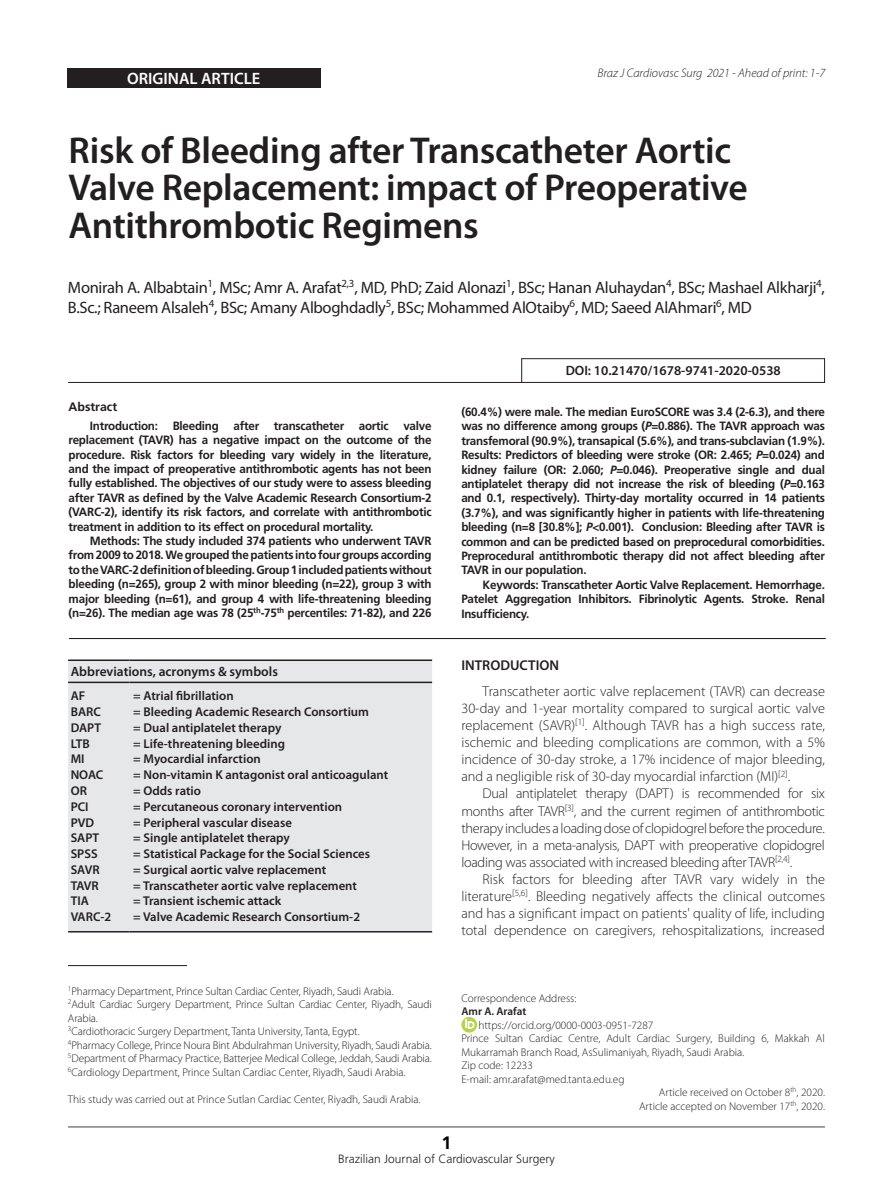
<style>
.page{position:relative;width:893px;height:1191px;background:#fff}
.page>*{position:absolute;margin:0;border:0;box-sizing:border-box;transform-origin:0 0}
.Titulo_1{font:600 37.5px/37.5px "Myriad Pro";letter-spacing:-.01em;color:#231f20}
.t1{font:700 18px "Frutiger";color:#000}
.t2{font:16.5px/19.8px "Myriad Pro";letter-spacing:-.02em;color:#231f20}
.t3{font:600 16.5px "Myriad Pro";color:#fff}
.t4{font:300 14.25px/17.1px "Myriad Pro";color:#231f20;text-align:justify}
.Titulos_2{font:600 14.25px "Myriad Pro";color:#231f20}
.pe_de_pagina{font:600 13.5px "Myriad Pro";color:#231f20}
.t5{font:600 12.75px "Myriad Pro";color:#231f20}
.t6{font:italic 300 12.45px "Myriad Pro";color:#231f20}
.Resumos{font:700 12.3px "Frutiger";color:#231f20}
.abstract{font:700 12px/14.4px "Frutiger";letter-spacing:-.02em;color:#231f20;text-align:justify}
.t7{font:300 12px "Frutiger";color:#231f20}
.pe_de_pagina_2{font:300 11.25px/13.5px "Myriad Pro";letter-spacing:-.005em;color:#231f20}
.orcid{font:300 11.25px "Myriad Pro";color:#231f20}
.Autor_pé_de_pagina{font:600 11.25px "Myriad Pro";letter-spacing:-.005em;color:#231f20}
.s1{font-style:italic}
</style>
<div class="page">
<hr style="left:68px;top:1126px;width:757px;height:1px;background:#3e3e3f">
<div style="left:67px;top:68px;width:254px;height:20px;background:#231f20"></div>
<hr style="left:69px;top:638px;width:757px;height:1px;background:#231f20">
<hr style="left:68px;top:382px;width:757px;height:1px;background:#231f20">
<div style="left:521px;top:358px;width:304px;height:25px;border:1px solid #231f20"></div>
<hr style="left:68px;top:965px;width:119px;height:1px;background:#231f20">
<svg style="left:461px;top:1017px;width:16px;height:15px"></svg>
<svg style="left:466px;top:1019px;width:8px;height:9px"></svg>
<div style="left:68px;top:661px;width:364px;height:270px;background:#e6e7e9"></div>
<hr style="left:68px;top:659px;width:61px;height:2px;background:#231f20">
<hr style="left:129px;top:659px;width:303px;height:2px;background:#231f20">
<hr style="left:68px;top:681px;width:61px;height:2px;background:#231f20">
<hr style="left:129px;top:681px;width:303px;height:2px;background:#231f20">
<hr style="left:68px;top:931px;width:61px;height:1px;background:#231f20">
<hr style="left:129px;top:931px;width:303px;height:1px;background:#231f20">
<p class="t3" style="left:127px;top:69px;width:135px">ORIGINAL ARTICLE</p>
<p class="t6" style="left:597px;top:66px;width:229px">Braz J Cardiovasc Surg 2021 - Ahead of print: 1-7</p>
<p class="Titulo_1" style="left:69px;top:132px;width:681px">Risk of Bleeding after Transcatheter Aortic<br>Valve Replacement: impact of Preoperative<br>Antithrombotic Regimens</p>
<p class="t2" style="left:68px;top:278px;width:758px">Monirah A. Albabtain<sup>1</sup>, MSc; Amr A. Arafat<sup>2,3</sup>, MD, PhD; Zaid Alonazi<sup>1</sup>, BSc; Hanan Aluhaydan<sup>4</sup>, BSc; Mashael Alkharji<sup>4</sup>,<br>B.Sc.; Raneem Alsaleh<sup>4</sup>, BSc; Amany Alboghdadly<sup>5</sup>, BSc; Mohammed AlOtaiby<sup>6</sup>, MD; Saeed AlAhmari<sup>6</sup>, MD</p>
<p class="Resumos" style="left:69px;top:399px;width:50px">Abstract</p>
<p class="abstract" style="left:69px;top:418px;width:364px;text-indent:21px">Introduction: Bleeding after transcatheter aortic valve replacement (TAVR) has a negative impact on the outcome of the procedure. Risk factors for bleeding vary widely in the literature, and the impact of preoperative antithrombotic agents has not been fully established. The objectives of our study were to assess bleeding after TAVR as defined by the Valve Academic Research Consortium-2 (VARC-2), identify its risk factors, and correlate with antithrombotic treatment in addition to its effect on procedural mortality.</p>
<p class="abstract" style="left:69px;top:533px;width:364px;text-indent:21px">Methods: The study included 374 patients who underwent TAVR from 2009 to 2018. We grouped the patients into four groups according to the VARC-2 definition of bleeding. Group 1 included patients without bleeding (n=265), group 2 with minor bleeding (n=22), group 3 with major bleeding (n=61), and group 4 with life-threatening bleeding (n=26). The median age was 78 (25<sup>th</sup>-75<sup>th</sup> percentiles: 71-82), and 226</p>
<p class="pe_de_pagina" style="left:71px;top:664px;width:209px">Abbreviations, acronyms &amp; symbols</p>
<p class="t5" style="left:71px;top:689px;width:16px">AF</p>
<p class="t5" style="left:71px;top:705px;width:32px">BARC</p>
<p class="t5" style="left:71px;top:720px;width:32px">DAPT</p>
<p class="t5" style="left:71px;top:736px;width:21px">LTB</p>
<p class="t5" style="left:71px;top:752px;width:15px">MI</p>
<p class="t5" style="left:71px;top:768px;width:34px">NOAC</p>
<p class="t5" style="left:71px;top:783px;width:18px">OR</p>
<p class="t5" style="left:71px;top:799px;width:19px">PCI</p>
<p class="t5" style="left:71px;top:815px;width:25px">PVD</p>
<p class="t5" style="left:71px;top:831px;width:30px">SAPT</p>
<p class="t5" style="left:71px;top:846px;width:28px">SPSS</p>
<p class="t5" style="left:71px;top:862px;width:30px">SAVR</p>
<p class="t5" style="left:71px;top:878px;width:30px">TAVR</p>
<p class="t5" style="left:71px;top:894px;width:20px">TIA</p>
<p class="t5" style="left:71px;top:909px;width:42px">VARC-2</p>
<p class="t5" style="left:133px;top:689px;width:102px">= Atrial fibrillation</p>
<p class="t5" style="left:133px;top:705px;width:237px">= Bleeding Academic Research Consortium</p>
<p class="t5" style="left:133px;top:720px;width:150px">= Dual antiplatelet therapy</p>
<p class="t5" style="left:133px;top:736px;width:153px">= Life-threatening bleeding</p>
<p class="t5" style="left:133px;top:752px;width:129px">= Myocardial infarction</p>
<p class="t5" style="left:133px;top:768px;width:257px">= Non-vitamin K antagonist oral anticoagulant</p>
<p class="t5" style="left:133px;top:783px;width:69px">= Odds ratio</p>
<p class="t5" style="left:133px;top:799px;width:210px">= Percutaneous coronary intervention</p>
<p class="t5" style="left:133px;top:815px;width:160px">= Peripheral vascular disease</p>
<p class="t5" style="left:133px;top:831px;width:158px">= Single antiplatelet therapy</p>
<p class="t5" style="left:133px;top:846px;width:238px">= Statistical Package for the Social Sciences</p>
<p class="t5" style="left:133px;top:862px;width:194px">= Surgical aortic valve replacement</p>
<p class="t5" style="left:133px;top:878px;width:225px">= Transcatheter aortic valve replacement</p>
<p class="t5" style="left:133px;top:894px;width:150px">= Transient ischemic attack</p>
<p class="t5" style="left:133px;top:909px;width:228px">= Valve Academic Research Consortium-2</p>
<p class="pe_de_pagina_2" style="left:68px;top:984px;width:327px"><sup>1</sup>Pharmacy Department, Prince Sultan Cardiac Center, Riyadh, Saudi Arabia.</p>
<p class="pe_de_pagina_2" style="left:68px;top:997px;width:365px"><sup>2</sup>Adult Cardiac Surgery Department, Prince Sultan Cardiac Center, Riyadh, Saudi<br>Arabia.</p>
<p class="pe_de_pagina_2" style="left:68px;top:1024px;width:293px"><sup>3</sup>Cardiothoracic Surgery Department, Tanta University, Tanta, Egypt.</p>
<p class="pe_de_pagina_2" style="left:68px;top:1038px;width:365px"><sup>4</sup>Pharmacy College, Prince Noura Bint Abdulrahman University, Riyadh, Saudi Arabia.</p>
<p class="pe_de_pagina_2" style="left:68px;top:1051px;width:365px"><sup>5</sup>Department of Pharmacy Practice, Batterjee Medical College, Jeddah, Saudi Arabia.</p>
<p class="pe_de_pagina_2" style="left:68px;top:1065px;width:339px"><sup>6</sup>Cardiology Department, Prince Sultan Cardiac Center, Riyadh, Saudi Arabia.</p>
<p class="pe_de_pagina_2" style="left:68px;top:1092px;width:354px">This study was carried out at Prince Sutlan Cardiac Center, Riyadh, Saudi Arabia.</p>
<p class="pe_de_pagina" style="left:566px;top:363px;width:217px">DOI: 10.21470/1678-9741-2020-0538</p>
<p class="abstract" style="left:461px;top:404px;width:365px">(60.4%) were male. The median EuroSCORE was 3.4 (2-6.3), and there was no difference among groups (<span class="s1">P</span>=0.886). The TAVR approach was transfemoral (90.9%), transapical (5.6%), and trans-subclavian (1.9%).<br>Results: Predictors of bleeding were stroke (OR: 2.465; <span class="s1">P</span>=0.024) and kidney failure (OR: 2.060; <span class="s1">P</span>=0.046). Preoperative single and dual antiplatelet therapy did not increase the risk of bleeding (<span class="s1">P</span>=0.163 and 0.1, respectively). Thirty-day mortality occurred in 14 patients (3.7%), and was significantly higher in patients with life-threatening bleeding (n=8 [30.8%]; <span class="s1">P</span>&lt;0.001). Conclusion: Bleeding after TAVR is common and can be predicted based on preprocedural comorbidities.<br>Preprocedural antithrombotic therapy did not affect bleeding after TAVR in our population.</p>
<p class="abstract" style="left:461px;top:577px;width:365px;text-indent:21px">Keywords: Transcatheter Aortic Valve Replacement. Hemorrhage.<br>Patelet Aggregation Inhibitors. Fibrinolytic Agents. Stroke. Renal Insufficiency.</p>
<p class="Titulos_2" style="left:461px;top:657px;width:99px">INTRODUCTION</p>
<p class="t4" style="left:461px;top:682px;width:365px;text-indent:21px">Transcatheter aortic valve replacement (TAVR) can decrease 30-day and 1-year mortality compared to surgical aortic valve replacement (SAVR)<sup>[1]</sup>. Although TAVR has a high success rate, ischemic and bleeding complications are common, with a 5% incidence of 30-day stroke, a 17% incidence of major bleeding, and a negligible risk of 30-day myocardial infarction (MI)<sup>[2]</sup>.</p>
<p class="t4" style="left:461px;top:785px;width:365px;text-indent:21px">Dual antiplatelet therapy (DAPT) is recommended for six months after TAVR<sup>[3]</sup>, and the current regimen of antithrombotic therapy includes a loading dose of clopidogrel before the procedure.<br>However, in a meta-analysis, DAPT with preoperative clopidogrel loading was associated with increased bleeding after TAVR<sup>[2,4]</sup>.</p>
<p class="t4" style="left:461px;top:871px;width:365px;text-indent:21px">Risk factors for bleeding after TAVR vary widely in the literature<sup>[5,6]</sup>. Bleeding negatively affects the clinical outcomes and has a significant impact on patients' quality of life, including total dependence on caregivers, rehospitalizations, increased</p>
<p class="pe_de_pagina_2" style="left:461px;top:991px;width:117px">Correspondence Address:</p>
<p class="Autor_pé_de_pagina" style="left:461px;top:1005px;width:67px">Amr A. Arafat</p>
<p class="orcid" style="left:478px;top:1018px;width:176px">https://orcid.org/0000-0003-0951-7287</p>
<p class="pe_de_pagina_2" style="left:461px;top:1031px;width:365px">Prince Sultan Cardiac Centre, Adult Cardiac Surgery, Building 6, Makkah Al<br>Mukarramah Branch Road, AsSulimaniyah, Riyadh, Saudi Arabia.</p>
<p class="pe_de_pagina_2" style="left:461px;top:1058px;width:73px">Zip code: 12233</p>
<p class="pe_de_pagina_2" style="left:461px;top:1072px;width:165px">E-mail: amr.arafat@med.tanta.edu.eg</p>
<p class="pe_de_pagina_2" style="left:659px;top:1085px;width:168px">Article received on October 8<sup>th</sup>, 2020.</p>
<p class="pe_de_pagina_2" style="left:639px;top:1099px;width:187px">Article accepted on November 17<sup>th</sup>, 2020.</p>
<h2 class="t1" style="left:441px;top:1132px;width:12px">1</h2>
<p class="t7" style="left:338px;top:1152px;width:218px">Brazilian Journal of Cardiovascular Surgery</p>
</div>
